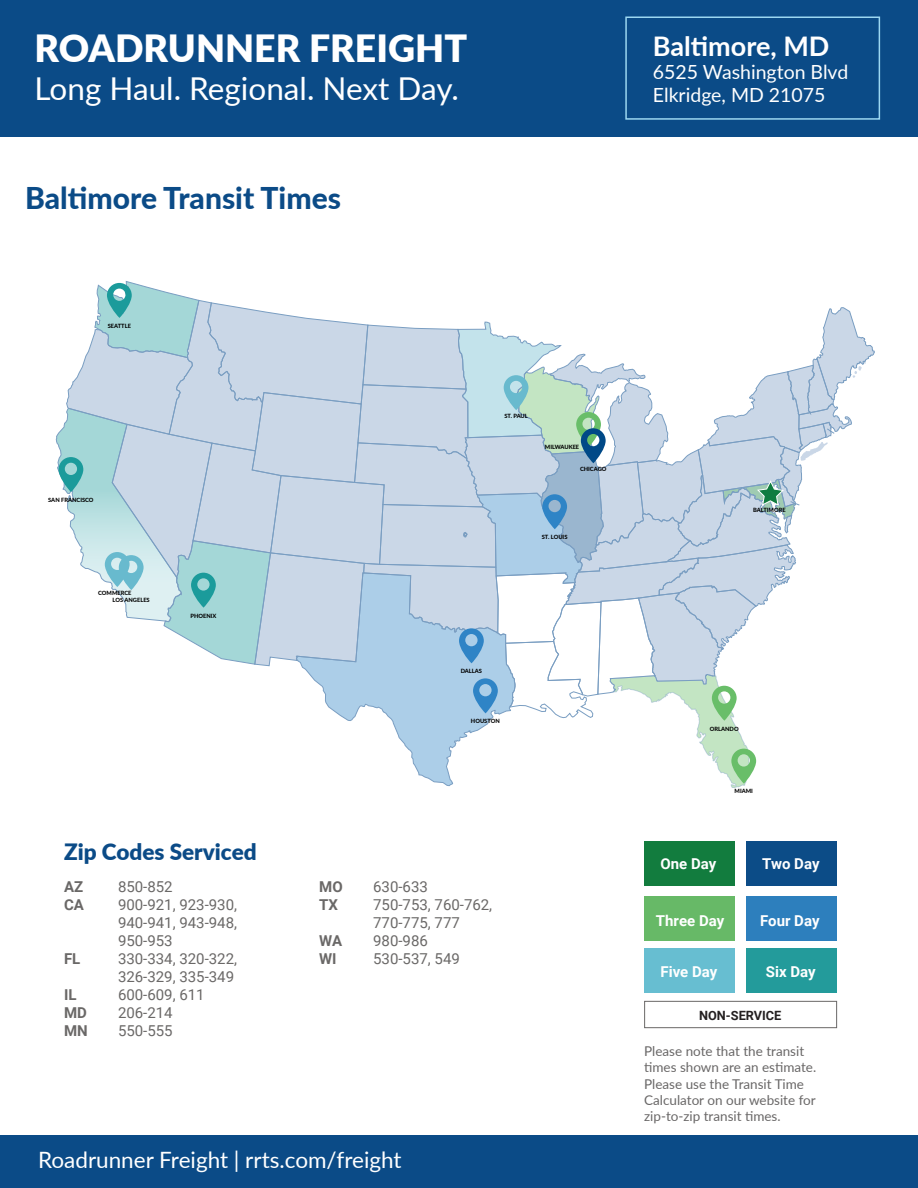
<style>
.page{position:relative;width:918px;height:1188px;background:#fff}
.page>*{position:absolute;margin:0;border:0;box-sizing:border-box;transform-origin:0 0}
.t1{font:900 37.5px "Lato";color:#fff}
.t2{font:31.5px "Lato";color:#fff}
.t3{font:800 30px "Lato";color:#0b4b87}
.t4{font:700 27px "Lato";color:#fff}
.t5{font:22.5px "Lato";color:#fff}
.t6{font:900 22.5px "Lato";color:#0b4b87}
.t7{font:19.5px "Lato";color:#fff}
.t8{font:15px/18px "Roboto";color:#6a6867;text-align:justify}
.t9{font:700 15px "Roboto";color:#fff}
.t10{font:700 15px "Roboto";color:#6a6867}
.t11{font:13.5px/16.2px "Lato";color:#696767}
.t12{font:700 12.75px "Roboto";color:#231f20}
.t13{font:800 5.7px "Lato";color:#000}
</style>
<div class="page">
<div style="left:644px;top:842px;width:91px;height:44px;background:#127c3e"></div>
<div style="left:746px;top:842px;width:90px;height:44px;background:#0c4c87"></div>
<div style="left:644px;top:897px;width:91px;height:44px;background:#67b967"></div>
<div style="left:746px;top:897px;width:90px;height:44px;background:#2d7fbd"></div>
<div style="left:644px;top:948px;width:91px;height:44px;background:#67bed1"></div>
<div style="left:644px;top:1001px;width:193px;height:27px;background:#fff;border:1px solid #6a6867"></div>
<div style="left:746px;top:948px;width:91px;height:44px;background:#239b9b"></div>
<svg style="left:56px;top:281px;width:818px;height:507px"></svg>
<div style="left:0;top:0;width:918px;height:136px;background:#0b4b87"></div>
<div style="left:0;top:1136px;width:918px;height:52px;background:#0b4b87"></div>
<div style="left:625px;top:16px;width:255px;height:104px;border:2px solid #9cd7f1"></div>
<p class="t1" style="left:35px;top:20px;width:434px">ROADRUNNER FREIGHT</p>
<p class="t2" style="left:35px;top:66px;width:426px">Long Haul. Regional. Next Day.</p>
<p class="t3" style="left:25px;top:176px;width:317px">Baltimore Transit Times</p>
<p class="t4" style="left:653px;top:26px;width:178px">Baltimore, MD</p>
<p class="t7" style="left:653px;top:58px;width:197px">6525 Washington Blvd</p>
<p class="t7" style="left:653px;top:81px;width:174px">Elkridge, MD 21075</p>
<p class="t13" style="left:108px;top:321px;width:25px">SEATTLE</p>
<p class="t13" style="left:48px;top:496px;width:47px">SAN FRANCISCO</p>
<p class="t13" style="left:98px;top:589px;width:35px">COMMERCE</p>
<p class="t13" style="left:113px;top:596px;width:39px">LOS ANGELES</p>
<p class="t13" style="left:190px;top:611px;width:28px">PHOENIX</p>
<p class="t13" style="left:504px;top:412px;width:25px">ST. PAUL</p>
<p class="t13" style="left:545px;top:443px;width:36px">MILWAUKEE</p>
<p class="t13" style="left:580px;top:465px;width:28px">CHICAGO</p>
<p class="t13" style="left:542px;top:533px;width:27px">ST. LOUIS</p>
<p class="t13" style="left:461px;top:667px;width:23px">DALLAS</p>
<p class="t13" style="left:471px;top:717px;width:30px">HOUSTON</p>
<p class="t6" style="left:64px;top:835px;width:194px">Zip Codes Serviced</p>
<p class="t10" style="left:64px;top:877px;width:21px">AZ</p>
<p class="t8" style="left:118px;top:877px;width:56px">850-852</p>
<p class="t10" style="left:64px;top:895px;width:21px">CA</p>
<p class="t8" style="left:118px;top:895px;width:121px">900-921, 923-930, 940-941, 943-948, 950-953</p>
<p class="t10" style="left:64px;top:949px;width:18px">FL</p>
<p class="t8" style="left:118px;top:949px;width:121px">330-334, 320-322,</p>
<p class="t8" style="left:118px;top:967px;width:118px">326-329, 335-349</p>
<p class="t10" style="left:64px;top:985px;width:14px">IL</p>
<p class="t8" style="left:118px;top:985px;width:88px">600-609, 611</p>
<p class="t10" style="left:64px;top:1003px;width:24px">MD</p>
<p class="t8" style="left:118px;top:1003px;width:56px">206-214</p>
<p class="t10" style="left:64px;top:1021px;width:25px">MN</p>
<p class="t8" style="left:118px;top:1021px;width:56px">550-555</p>
<p class="t10" style="left:319px;top:877px;width:25px">MO</p>
<p class="t8" style="left:373px;top:877px;width:56px">630-633</p>
<p class="t10" style="left:319px;top:895px;width:20px">TX</p>
<p class="t8" style="left:373px;top:895px;width:121px">750-753, 760-762,<br>770-775, 777</p>
<p class="t10" style="left:319px;top:931px;width:24px">WA</p>
<p class="t8" style="left:373px;top:931px;width:56px">980-986</p>
<p class="t10" style="left:319px;top:949px;width:19px">WI</p>
<p class="t8" style="left:373px;top:949px;width:88px">530-537, 549</p>
<p class="t5" style="left:38px;top:1143px;width:365px">Roadrunner Freight | rrts.com/freight</p>
<p class="t13" style="left:753px;top:506px;width:34px">BALTIMORE</p>
<p class="t13" style="left:710px;top:724px;width:30px">ORLANDO</p>
<p class="t13" style="left:735px;top:787px;width:20px">MIAMI</p>
<p class="t9" style="left:660px;top:853px;width:57px">One Day</p>
<p class="t9" style="left:762px;top:853px;width:59px">Two Day</p>
<p class="t9" style="left:656px;top:910px;width:70px">Three Day</p>
<p class="t9" style="left:760px;top:910px;width:61px">Four Day</p>
<p class="t9" style="left:660px;top:962px;width:58px">Five Day</p>
<p class="t12" style="left:699px;top:1006px;width:84px">NON-SERVICE</p>
<p class="t9" style="left:766px;top:962px;width:51px">Six Day</p>
<p class="t11" style="left:644px;top:1043px;width:174px">Please note that the transit times shown are an estimate.<br>Please use the Transit Time<br>Calculator on our website for zip-to-zip transit times.</p>
</div>
